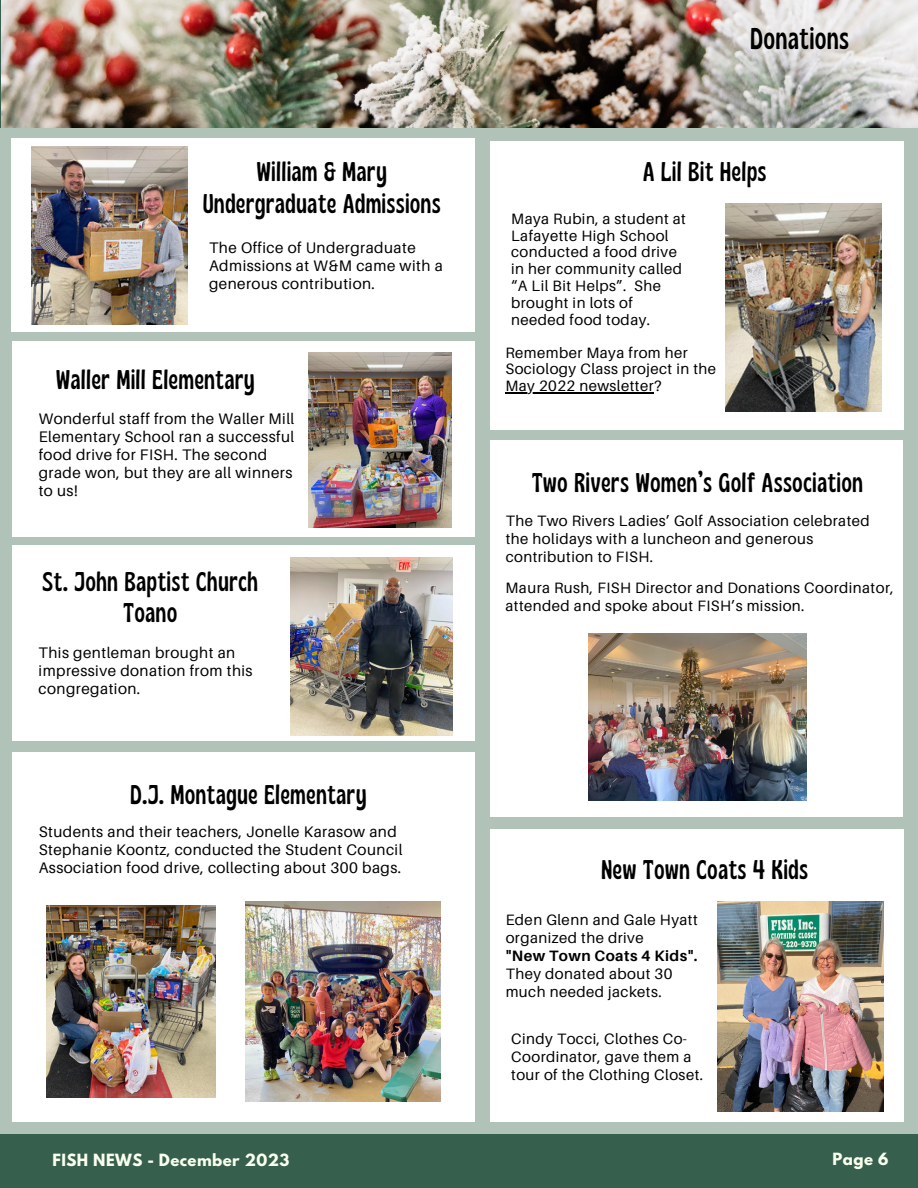
<style>
.page{position:relative;width:918px;height:1188px;background:#b1c3b8}
.page>*{position:absolute;margin:0;border:0;box-sizing:border-box;transform-origin:0 0}
.t1{font:condensed 30px "Gliker";letter-spacing:.03em;color:#000}
.t2{font:condensed 27px "Gliker";letter-spacing:.03em;color:#000}
.t3{font:15.3px/18px "Aileron";letter-spacing:.03em;color:#000}
.t4{font:15px/18px "Aileron";letter-spacing:.03em;color:#000}
.t5{font:700 15px "League Spartan";letter-spacing:.03em;color:#f9ffed}
.s1{font-weight:700}
</style>
<div class="page">
<div style="left:0;top:1134px;width:918px;height:54px;background:#375f4e"></div>
<div style="left:12px;top:139px;width:463px;height:193px;background:#fff"></div>
<img style="left:1px;top:0;width:917px;height:127px">
<img style="left:32px;top:146px;width:155px;height:179px">
<div style="left:12px;top:342px;width:463px;height:195px;background:#fff"></div>
<img style="left:309px;top:352px;width:143px;height:176px">
<div style="left:491px;top:141px;width:413px;height:288px;background:#fff"></div>
<img style="left:725px;top:203px;width:157px;height:208px">
<div style="left:12px;top:752px;width:463px;height:370px;background:#fff"></div>
<img style="left:246px;top:902px;width:194px;height:200px">
<img style="left:46px;top:905px;width:170px;height:193px">
<div style="left:491px;top:829px;width:413px;height:293px;background:#fff"></div>
<img style="left:718px;top:902px;width:165px;height:209px">
<div style="left:491px;top:440px;width:412px;height:376px;background:#fff"></div>
<img style="left:589px;top:634px;width:217px;height:166px">
<div style="left:12px;top:546px;width:463px;height:195px;background:#fff"></div>
<img style="left:290px;top:557px;width:162px;height:179px">
<hr style="left:505px;top:392px;width:149px;height:2px;background:#000">
<p class="t2" style="left:257px;top:155px;width:131px">William &amp; Mary</p>
<p class="t2" style="left:203px;top:187px;width:239px">Undergraduate Admissions</p>
<p class="t3" style="left:209px;top:238px;width:235px">The Office of Undergraduate<br>Admissions at W&amp;M came with a generous contribution.</p>
<p class="t2" style="left:56px;top:363px;width:200px">Waller Mill Elementary</p>
<p class="t3" style="left:39px;top:410px;width:257px">Wonderful staff from the Waller Mill<br>Elementary School ran a successful food drive for FISH. The second grade won, but they are all winners to us!</p>
<p class="t2" style="left:43px;top:565px;width:217px">St. John Baptist Church</p>
<p class="t2" style="left:124px;top:596px;width:55px">Toano</p>
<p class="t3" style="left:39px;top:643px;width:215px">This gentleman brought an impressive donation from this congregation.</p>
<p class="t2" style="left:131px;top:778px;width:237px">D.J. Montague Elementary</p>
<p class="t3" style="left:39px;top:822px;width:365px">Students and their teachers, Jonelle Karasow and<br>Stephanie Koontz, conducted the Student Council<br>Association food drive, collecting about 300 bags.</p>
<p class="t1" style="left:750px;top:20px;width:100px">Donations</p>
<p class="t2" style="left:643px;top:155px;width:125px">A Lil Bit Helps</p>
<p class="t4" style="left:511px;top:210px;width:176px;line-height:16.8px">Maya Rubin, a student at<br>Lafayette High School conducted a food drive in her community called “A Lil Bit Helps”. She brought in lots of needed food today.</p>
<p class="t4" style="left:505px;top:344px;width:212px;line-height:16.8px">Remember Maya from her<br>Sociology Class project in the</p>
<p class="t4" style="left:505px;top:377px;width:158px">May 2022 newsletter?</p>
<p class="t2" style="left:532px;top:466px;width:332px">Two Rivers Women’s Golf Association</p>
<p class="t4" style="left:506px;top:511px;width:366px">The Two Rivers Ladies’ Golf Association celebrated the holidays with a luncheon and generous contribution to FISH.</p>
<p class="t4" style="left:505px;top:579px;width:390px">Maura Rush, FISH Director and Donations Coordinator, attended and spoke about FISH’s mission.</p>
<p class="t2" style="left:601px;top:853px;width:208px">New Town Coats 4 Kids</p>
<p class="t4" style="left:506px;top:911px;width:194px">Eden Glenn and Gale Hyatt organized the drive</p>
<p class="t4" style="left:506px;top:947px;width:193px"><span class="s1">"New Town Coats 4 Kids".<br></span>They donated about 30 much needed jackets.</p>
<p class="t4" style="left:511px;top:1029px;width:193px">Cindy Tocci, Clothes Co-<br>Coordinator, gave them a tour of the Clothing Closet.</p>
<p class="t5" style="left:53px;top:1152px;width:238px">FISH NEWS - December 2023</p>
<p class="t5" style="left:833px;top:1151px;width:57px">Page 6</p>
</div>
